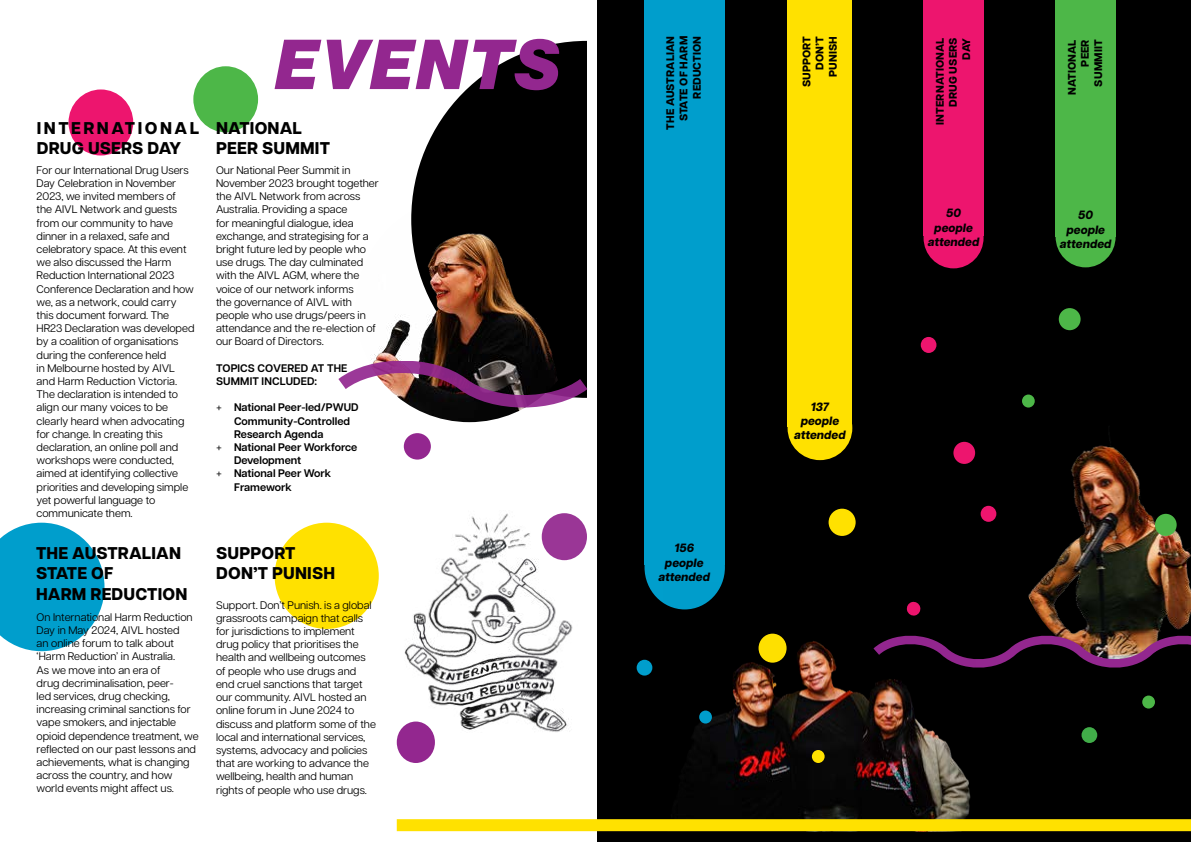
<style>
.page{position:relative;width:1191px;height:842px;background:#fff}
.page>*{position:absolute;margin:0;border:0;box-sizing:border-box;transform-origin:0 0}
.t1{font:69px "N Haas Grotesk DS Pro 96 Blk It";letter-spacing:.045em;color:#93278f}
.t2{font:800 17px/20.4px "Articulat CF";letter-spacing:.01em;color:#000}
.t3{font:800 17px/20.4px "Articulat CF";letter-spacing:.15em;color:#000}
.t4{font:italic 800 12px/14.4px "Articulat CF";color:#000;text-align:center}
.t5{font:11px/13.2px "Articulat CF";color:#000}
.t6{font:600 11px/13.2px "Articulat CF";color:#000}
.t7{font:800 11px/13.2px "Articulat CF";letter-spacing:.01em;color:#000;text-align:right}
.s1{font-weight:400}
</style>
<div class="page">
<div style="left:193px;top:66px;width:65px;height:66px;background:#4db748;border-radius:50%"></div>
<svg style="left:0;top:523px;width:104px;height:128px;background:#27acd3"></svg>
<div style="left:68px;top:89px;width:65px;height:66px;background:#ed156e;border-radius:50%"></div>
<div style="left:274px;top:523px;width:105px;height:106px;background:#ffe100;border-radius:50%"></div>
<div style="left:597px;top:0;width:594px;height:842px;background:#000"></div>
<div style="left:923px;top:0;width:60px;height:235px;background:#ed156e"></div>
<img style="left:1028px;top:445px;width:163px;height:179px">
<div style="left:923px;top:207px;width:60px;height:61px;background:#ed156e;border-radius:50%"></div>
<div style="left:787px;top:0;width:65px;height:426px;background:#ffe100"></div>
<div style="left:787px;top:396px;width:65px;height:64px;background:#ffe100;border-radius:50%"></div>
<div style="left:644px;top:0;width:81px;height:564px;background:#009ecc"></div>
<div style="left:644px;top:525px;width:81px;height:84px;background:#009ecc;border-radius:50%"></div>
<div style="left:1055px;top:0;width:60px;height:237px;background:#4db748"></div>
<div style="left:1055px;top:206px;width:60px;height:61px;background:#4db748;border-radius:50%"></div>
<div style="left:1155px;top:514px;width:21px;height:22px;background:#4db748;border-radius:50%"></div>
<div style="left:980px;top:506px;width:16px;height:16px;background:#ed156e;border-radius:50%"></div>
<div style="left:1022px;top:395px;width:12px;height:12px;background:#4db748;border-radius:50%"></div>
<div style="left:953px;top:442px;width:22px;height:22px;background:#ed156e;border-radius:50%"></div>
<div style="left:920px;top:337px;width:16px;height:16px;background:#ed156e;border-radius:50%"></div>
<div style="left:1142px;top:695px;width:13px;height:13px;background:#4db748;border-radius:50%"></div>
<div style="left:828px;top:509px;width:27px;height:27px;background:#ffe100;border-radius:50%"></div>
<div style="left:1081px;top:727px;width:16px;height:16px;background:#41ad49;border-radius:50%"></div>
<img style="left:975px;top:624px;width:216px;height:44px">
<img style="left:663px;top:583px;width:312px;height:236px">
<div style="left:397px;top:819px;width:794px;height:12px;background:#ffe100"></div>
<div style="left:812px;top:750px;width:12px;height:13px;background:#ffe100;border-radius:50%"></div>
<div style="left:699px;top:710px;width:13px;height:13px;background:#009ecc;border-radius:50%"></div>
<div style="left:1058px;top:308px;width:22px;height:22px;background:#4db748;border-radius:50%"></div>
<div style="left:636px;top:660px;width:16px;height:16px;background:#009ecc;border-radius:50%"></div>
<svg style="left:413px;top:41px;width:174px;height:320px;fill:#000"></svg>
<img style="left:371px;top:194px;width:213px;height:228px">
<img style="left:338px;top:361px;width:250px;height:47px">
<img style="left:398px;top:513px;width:186px;height:224px">
<div style="left:397px;top:721px;width:38px;height:42px;background:#93278f;border-radius:50%"></div>
<div style="left:404px;top:433px;width:27px;height:27px;background:#93278f;border-radius:50%"></div>
<div style="left:542px;top:513px;width:45px;height:47px;background:#9a3696;border-radius:50%"></div>
<h1 class="t1" style="left:275px;top:24px;width:286px">EVENTS</h1>
<h2 class="t3" style="left:37px;top:117px;width:164px">INTERNATIONAL<br>DRUG USERS DAY</h2>
<h2 class="t2" style="left:216px;top:117px;width:115px">NATIONAL<br>PEER SUMMIT</h2>
<p class="t5" style="left:37px;top:163px;width:159px">For our International Drug Users<br>Day Celebration in November<br>2023, we invited members of<br>the AIVL Network and guests from our community to have dinner in a relaxed, safe and celebratory space. At this event we also discussed the Harm<br>Reduction International 2023<br>Conference Declaration and how we, as a network, could carry this document forward. The<br>HR23 Declaration was developed by a coalition of organisations during the conference held<br>in Melbourne hosted by AIVL and Harm Reduction Victoria.<br>The declaration is intended to align our many voices to be clearly heard when advocating for change. In creating this declaration, an online poll and workshops were conducted, aimed at identifying collective priorities and developing simple yet powerful language to communicate them.</p>
<p class="t5" style="left:216px;top:163px;width:164px">Our National Peer Summit in<br>November 2023 brought together the AIVL Network from across<br>Australia. Providing a space<br>for meaningful dialogue, idea exchange, and strategising for a bright future led by people who use drugs. The day culminated with the AIVL AGM, where the voice of our network informs<br>the governance of AIVL with people who use drugs/peers in attendance and the re-election of our Board of Directors.</p>
<p class="t6" style="left:216px;top:361px;width:133px">TOPICS COVERED AT THE<br>SUMMIT INCLUDED:</p>
<p class="t6" style="left:216px;top:401px;width:144px"><span class="s1">+</span> National Peer-led/PWUD</p>
<p class="t6" style="left:234px;top:414px;width:118px">Community-Controlled</p>
<p class="t6" style="left:234px;top:427px;width:91px">Research Agenda</p>
<p class="t6" style="left:216px;top:440px;width:143px"><span class="s1">+</span> National Peer Workforce</p>
<p class="t6" style="left:234px;top:453px;width:69px">Development</p>
<p class="t6" style="left:216px;top:467px;width:117px"><span class="s1">+</span> National Peer Work</p>
<p class="t6" style="left:234px;top:480px;width:59px">Framework</p>
<p class="t7" style="left:799px;top:87px;width:53px;rotate:-90deg">SUPPORT<br>DON’T<br>PUNISH</p>
<p class="t7" style="left:663px;top:130px;width:95px;rotate:-90deg">THE AUSTRALIAN<br>STATE OF HARM<br>REDUCTION</p>
<p class="t7" style="left:933px;top:125px;width:88px;rotate:-90deg">INTERNATIONAL<br>DRUG USERS<br>DAY</p>
<p class="t7" style="left:1065px;top:95px;width:57px;rotate:-90deg">NATIONAL<br>PEER<br>SUMMIIT</p>
<p class="t4" style="left:794px;top:399px;width:53px">137 people attended</p>
<p class="t4" style="left:927px;top:206px;width:53px">50 people attended</p>
<p class="t4" style="left:1059px;top:208px;width:53px">50 people attended</p>
<h2 class="t2" style="left:36px;top:543px;width:153px">THE AUSTRALIAN<br>STATE OF<br>HARM REDUCTION</h2>
<p class="t5" style="left:37px;top:609px;width:163px">On International Harm Reduction<br>Day in May 2024, AIVL hosted<br>an online forum to talk about ‘Harm Reduction’ in Australia.<br>As we move into an era of<br>drug decriminalisation, peer-<br>led services, drug checking, increasing criminal sanctions for vape smokers, and injectable opioid dependence treatment, we reflected on our past lessons and achievements, what is changing across the country, and how world events might affect us.</p>
<h2 class="t2" style="left:216px;top:543px;width:120px">SUPPORT<br>DON’T PUNISH</h2>
<p class="t4" style="left:658px;top:541px;width:53px">156 people attended</p>
<p class="t5" style="left:216px;top:597px;width:161px">Support. Don’t Punish. is a global grassroots campaign that calls for jurisdictions to implement drug policy that prioritises the health and wellbeing outcomes of people who use drugs and end cruel sanctions that target our community. AIVL hosted an online forum in June 2024 to discuss and platform some of the local and international services, systems, advocacy and policies that are working to advance the wellbeing, health and human rights of people who use drugs.</p>
</div>
